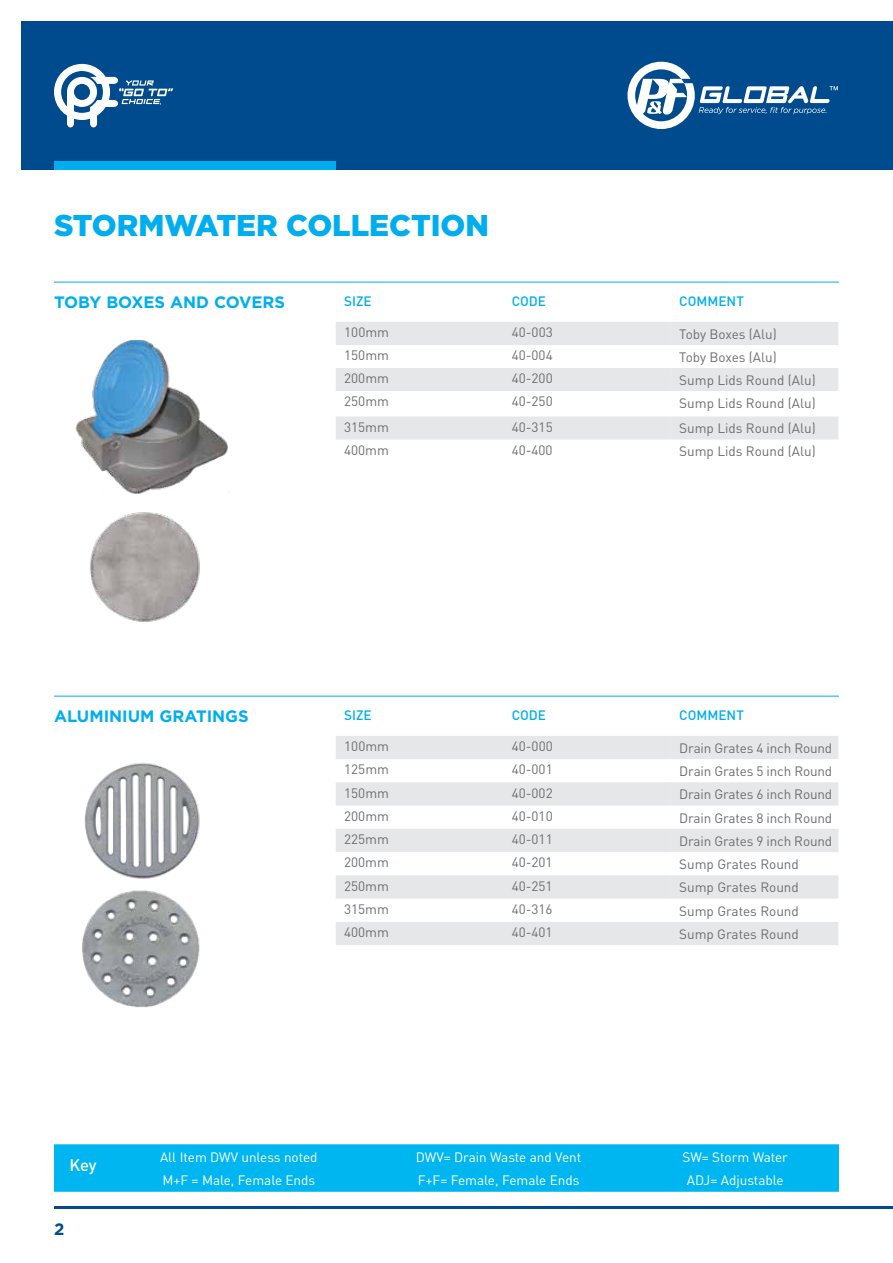
<style>
.page{position:relative;width:893px;height:1263px;background:#fff}
.page>*{position:absolute;margin:0;border:0;box-sizing:border-box;transform-origin:0 0}
.t1{font:900 30px "Gotham";color:#00aeef}
.t2{font:700 16.5px "Gotham";color:#00aeef}
.t3{font:500 16.5px "DIN";color:#fff}
.t4{font:700 16.5px "Gotham";color:#004b8d}
.t5{font:13.5px "DIN";color:#6d6e71}
.t6{font:13.5px "DIN";color:#fff}
.t7{font:500 13.5px "DIN";color:#00aeef}
</style>
<div class="page">
<div style="left:54px;top:1144px;width:785px;height:48px;background:#00b6f1"></div>
<hr style="left:54px;top:1206px;width:839px;height:3px;background:#004b8d">
<div style="left:21px;top:21px;width:872px;height:149px;background:#004b8d"></div>
<div style="left:54px;top:162px;width:281px;height:8px;background:#00aeef"></div>
<svg style="left:627px;top:62px;width:211px;height:67px"></svg>
<svg style="left:54px;top:64px;width:119px;height:63px"></svg>
<svg style="left:336px;top:322px;width:502px;height:117px;fill:#e6e7e8"></svg>
<hr style="left:54px;top:282px;width:785px;height:1px;background:#00aeef">
<div style="left:336px;top:922px;width:502px;height:23px;background:#e6e7e8"></div>
<svg style="left:336px;top:736px;width:502px;height:163px;fill:#e6e7e8"></svg>
<hr style="left:54px;top:696px;width:785px;height:1px;background:#00aeef">
<img style="left:84px;top:763px;width:116px;height:116px">
<img style="left:82px;top:890px;width:118px;height:118px">
<img style="left:75px;top:340px;width:154px;height:154px">
<img style="left:90px;top:512px;width:110px;height:110px">
<h1 class="t1" style="left:54px;top:205px;width:437px">STORMWATER COLLECTION</h1>
<p class="t2" style="left:54px;top:291px;width:233px">TOBY BOXES AND COVERS</p>
<p class="t7" style="left:344px;top:292px;width:29px">SIZE</p>
<p class="t7" style="left:512px;top:292px;width:36px">CODE</p>
<p class="t7" style="left:679px;top:292px;width:66px">COMMENT</p>
<p class="t5" style="left:344px;top:324px;width:46px">100mm</p>
<p class="t5" style="left:512px;top:324px;width:42px">40-003</p>
<p class="t5" style="left:679px;top:325px;width:99px">Toby Boxes (Alu)</p>
<p class="t5" style="left:344px;top:347px;width:46px">150mm</p>
<p class="t5" style="left:512px;top:347px;width:42px">40-004</p>
<p class="t5" style="left:679px;top:349px;width:99px">Toby Boxes (Alu)</p>
<p class="t5" style="left:344px;top:370px;width:46px">200mm</p>
<p class="t5" style="left:512px;top:370px;width:42px">40-200</p>
<p class="t5" style="left:679px;top:372px;width:138px">Sump Lids Round (Alu)</p>
<p class="t5" style="left:344px;top:393px;width:46px">250mm</p>
<p class="t5" style="left:512px;top:393px;width:42px">40-250</p>
<p class="t5" style="left:679px;top:395px;width:138px">Sump Lids Round (Alu)</p>
<p class="t5" style="left:344px;top:418px;width:46px">315mm</p>
<p class="t5" style="left:512px;top:418px;width:42px">40-315</p>
<p class="t5" style="left:679px;top:420px;width:138px">Sump Lids Round (Alu)</p>
<p class="t5" style="left:344px;top:441px;width:46px">400mm</p>
<p class="t5" style="left:512px;top:441px;width:42px">40-400</p>
<p class="t5" style="left:679px;top:443px;width:138px">Sump Lids Round (Alu)</p>
<p class="t2" style="left:54px;top:705px;width:196px">ALUMINIUM GRATINGS</p>
<p class="t7" style="left:344px;top:706px;width:29px">SIZE</p>
<p class="t7" style="left:512px;top:706px;width:36px">CODE</p>
<p class="t7" style="left:679px;top:706px;width:66px">COMMENT</p>
<p class="t5" style="left:344px;top:738px;width:46px">100mm</p>
<p class="t5" style="left:512px;top:738px;width:42px">40-000</p>
<p class="t5" style="left:679px;top:739px;width:155px">Drain Grates 4 inch Round</p>
<p class="t5" style="left:344px;top:761px;width:46px">125mm</p>
<p class="t5" style="left:512px;top:761px;width:42px">40-001</p>
<p class="t5" style="left:679px;top:763px;width:155px">Drain Grates 5 inch Round</p>
<p class="t5" style="left:344px;top:784px;width:46px">150mm</p>
<p class="t5" style="left:512px;top:784px;width:42px">40-002</p>
<p class="t5" style="left:679px;top:786px;width:155px">Drain Grates 6 inch Round</p>
<p class="t5" style="left:344px;top:807px;width:46px">200mm</p>
<p class="t5" style="left:512px;top:807px;width:42px">40-010</p>
<p class="t5" style="left:679px;top:809px;width:155px">Drain Grates 8 inch Round</p>
<p class="t5" style="left:344px;top:831px;width:46px">225mm</p>
<p class="t5" style="left:512px;top:831px;width:42px">40-011</p>
<p class="t5" style="left:679px;top:832px;width:155px">Drain Grates 9 inch Round</p>
<p class="t5" style="left:344px;top:854px;width:46px">200mm</p>
<p class="t5" style="left:512px;top:854px;width:42px">40-201</p>
<p class="t5" style="left:679px;top:856px;width:121px">Sump Grates Round</p>
<p class="t5" style="left:344px;top:877px;width:46px">250mm</p>
<p class="t5" style="left:512px;top:877px;width:42px">40-251</p>
<p class="t5" style="left:679px;top:879px;width:121px">Sump Grates Round</p>
<p class="t5" style="left:344px;top:900px;width:46px">315mm</p>
<p class="t5" style="left:512px;top:900px;width:42px">40-316</p>
<p class="t5" style="left:679px;top:902px;width:121px">Sump Grates Round</p>
<p class="t5" style="left:344px;top:924px;width:46px">400mm</p>
<p class="t5" style="left:512px;top:924px;width:42px">40-401</p>
<p class="t5" style="left:679px;top:925px;width:121px">Sump Grates Round</p>
<p class="t3" style="left:69px;top:1154px;width:29px">Key</p>
<p class="t4" style="left:54px;top:1218px;width:12px">2</p>
<p class="t6" style="left:160px;top:1148px;width:159px">All Item DWV unless noted</p>
<p class="t6" style="left:416px;top:1148px;width:167px">DWV= Drain Waste and Vent</p>
<p class="t6" style="left:682px;top:1148px;width:107px">SW= Storm Water</p>
<p class="t6" style="left:162px;top:1172px;width:154px">M+F = Male, Female Ends</p>
<p class="t6" style="left:418px;top:1172px;width:163px">F+F= Female, Female Ends</p>
<p class="t6" style="left:687px;top:1172px;width:98px">ADJ= Adjustable</p>
</div>
